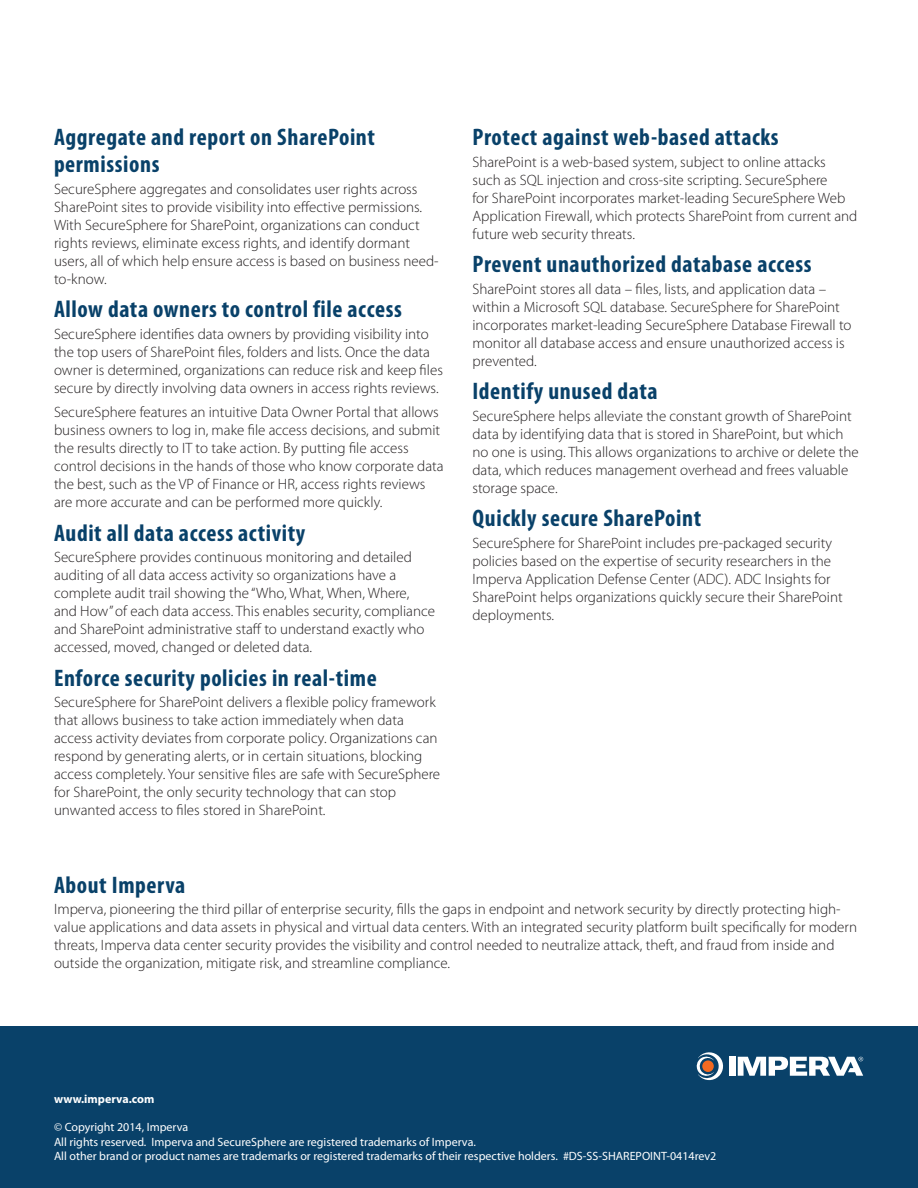
<style>
.page{position:relative;width:918px;height:1188px;background:#fff}
.page>*{position:absolute;margin:0;border:0;box-sizing:border-box;transform-origin:0 0}
.Subhead{font:700 condensed 24px/27px "Myriad Pro";letter-spacing:.025em;color:#094169}
.Body_type{font:300 15px/18px "Myriad Pro";color:#231f20}
.t1{font:12px/14.4px "Myriad Pro";color:#fff}
.t2{font:700 12px "Myriad Pro";color:#fff}
</style>
<div class="page">
<div style="left:0;top:1026px;width:918px;height:162px;background:#094169"></div>
<div style="left:729px;top:1057px;width:6px;height:19px;background:#fff"></div>
<svg style="left:738px;top:1057px;width:125px;height:19px"></svg>
<svg style="left:696px;top:1052px;width:27px;height:29px"></svg>
<div style="left:702px;top:1060px;width:12px;height:12px;background:#f36a21;border-radius:50%"></div>
<p class="Subhead" style="left:54px;top:123px;width:323px">Aggregate and report on SharePoint permissions</p>
<p class="Body_type" style="left:54px;top:180px;width:386px">SecureSphere aggregates and consolidates user rights across SharePoint sites to provide visibility into effective permissions.<br>With SecureSphere for SharePoint, organizations can conduct rights reviews, eliminate excess rights, and identify dormant users, all of which help ensure access is based on business need&shy;to-know.</p>
<p class="Subhead" style="left:54px;top:295px;width:349px">Allow data owners to control file access</p>
<p class="Body_type" style="left:54px;top:325px;width:390px">SecureSphere identifies data owners by providing visibility into the top users of SharePoint files, folders and lists. Once the data owner is determined, organizations can reduce risk and keep files secure by directly involving data owners in access rights reviews.</p>
<p class="Body_type" style="left:54px;top:404px;width:391px">SecureSphere features an intuitive Data Owner Portal that allows business owners to log in, make file access decisions, and submit the results directly to IT to take action. By putting file access control decisions in the hands of those who know corporate data the best, such as the VP of Finance or HR, access rights reviews are more accurate and can be performed more quickly.</p>
<p class="Subhead" style="left:54px;top:519px;width:253px">Audit all data access activity</p>
<p class="Body_type" style="left:54px;top:549px;width:383px">SecureSphere provides continuous monitoring and detailed auditing of all data access activity so organizations have a complete audit trail showing the “Who, What, When, Where, and How” of each data access. This enables security, compliance and SharePoint administrative staff to understand exactly who accessed, moved, changed or deleted data.</p>
<p class="Subhead" style="left:54px;top:664px;width:324px">Enforce security policies in real-time</p>
<p class="Body_type" style="left:54px;top:694px;width:388px">SecureSphere for SharePoint delivers a flexible policy framework that allows business to take action immediately when data access activity deviates from corporate policy. Organizations can respond by generating alerts, or in certain situations, blocking access completely. Your sensitive files are safe with SecureSphere for SharePoint, the only security technology that can stop unwanted access to files stored in SharePoint.</p>
<p class="Subhead" style="left:472px;top:123px;width:308px">Protect against web-based attacks</p>
<p class="Body_type" style="left:472px;top:153px;width:386px">SharePoint is a web-based system, subject to online attacks such as SQL injection and cross-site scripting. SecureSphere<br>for SharePoint incorporates market-leading SecureSphere Web Application Firewall, which protects SharePoint from current and future web security threats.</p>
<p class="Subhead" style="left:472px;top:250px;width:341px">Prevent unauthorized database access</p>
<p class="Body_type" style="left:472px;top:280px;width:381px">SharePoint stores all data – files, lists, and application data – within a Microsoft SQL database. SecureSphere for SharePoint incorporates market-leading SecureSphere Database Firewall to monitor all database access and ensure unauthorized access is prevented.</p>
<p class="Subhead" style="left:472px;top:377px;width:187px">Identify unused data</p>
<p class="Body_type" style="left:472px;top:407px;width:388px">SecureSphere helps alleviate the constant growth of SharePoint data by identifying data that is stored in SharePoint, but which no one is using. This allows organizations to archive or delete the data, which reduces management overhead and frees valuable storage space.</p>
<p class="Subhead" style="left:472px;top:504px;width:230px">Quickly secure SharePoint</p>
<p class="Body_type" style="left:472px;top:534px;width:372px">SecureSphere for SharePoint includes pre-packaged security policies based on the expertise of security researchers in the Imperva Application Defense Center (ADC). ADC Insights for SharePoint helps organizations quickly secure their SharePoint deployments.</p>
<p class="Subhead" style="left:54px;top:871px;width:133px">About Imperva</p>
<p class="Body_type" style="left:54px;top:900px;width:805px">Imperva, pioneering the third pillar of enterprise security, fills the gaps in endpoint and network security by directly protecting high&shy;value applications and data assets in physical and virtual data centers. With an integrated security platform built specifically for modern threats, Imperva data center security provides the visibility and control needed to neutralize attack, theft, and fraud from inside and outside the organization, mitigate risk, and streamline compliance.</p>
<p class="t2" style="left:54px;top:1091px;width:102px">www.imperva.com</p>
<p class="t1" style="left:54px;top:1120px;width:664px">© Copyright 2014, Imperva<br>All rights reserved. Imperva and SecureSphere are registered trademarks of Imperva.<br>All other brand or product names are trademarks or registered trademarks of their respective holders. #DS-SS-SHAREPOINT-0414rev2</p>
</div>
